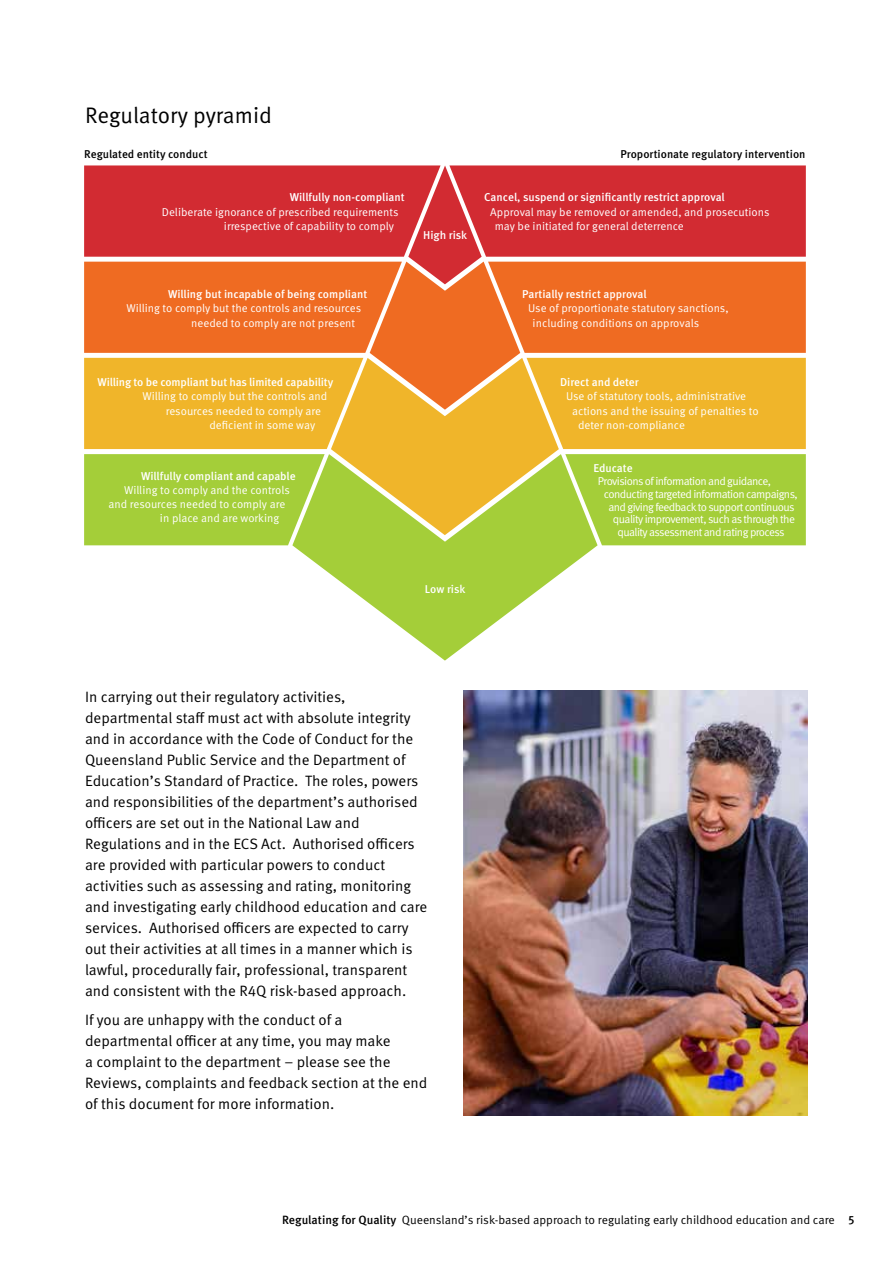
<style>
.page{position:relative;width:893px;height:1263px;background:#fff}
.page>*{position:absolute;margin:0;border:0;box-sizing:border-box;transform-origin:0 0}
.t1{font:22.5px "Meta OT Norm";color:#000}
.t2{font:15px/21px "Meta OT Norm";color:#000}
.t3{font:12px "Meta OT Norm";color:#000}
.t4{font:11.4px/14.2px "Meta OT Norm";letter-spacing:-.005em;color:#fff}
.t5{font:500 11.4px "Meta OT";letter-spacing:-.005em;color:#fff}
.t6{font:11.4px "Meta OT Norm";letter-spacing:-.05em;color:#fff}
.t7{font:500 11.4px "Meta OT";color:#000}
.s1{font-family:"Meta OT";font-weight:500}
</style>
<div class="page">
<svg style="left:292px;top:545px;width:306px;height:116px"></svg>
<svg style="left:84px;top:165px;width:722px;height:380px;background:#da8a38"></svg>
<img style="left:463px;top:690px;width:345px;height:425px">
<h1 class="t1" style="left:85px;top:102px;width:188px">Regulatory pyramid</h1>
<p class="t7" style="left:84px;top:147px;width:125px">Regulated entity conduct</p>
<p class="t7" style="left:620px;top:147px;width:187px">Proportionate regulatory intervention</p>
<p class="t5" style="left:290px;top:190px;width:116px">Willfully non-compliant</p>
<p class="t4" style="left:224px;top:205px;width:176px;text-indent:-62px">Deliberate ignorance of prescribed requirements irrespective of capability to comply</p>
<p class="t5" style="left:168px;top:287px;width:201px">Willing but incapable of being compliant</p>
<p class="t4" style="left:191px;top:301px;width:171px;text-indent:-65px">Willing to comply but the controls and resources needed to comply are not present</p>
<p class="t5" style="left:98px;top:375px;width:237px">Willing to be compliant but has limited capability</p>
<p class="t4" style="left:143px;top:389px;width:186px">Willing to comply but the controls and</p>
<p class="t4" style="left:166px;top:404px;width:157px">resources needed to comply are</p>
<p class="t4" style="left:209px;top:418px;width:107px">deficient in some way</p>
<p class="t5" style="left:141px;top:469px;width:156px">Willfully compliant and capable</p>
<p class="t4" style="left:124px;top:483px;width:167px">Willing to comply and the controls</p>
<p class="t4" style="left:109px;top:497px;width:178px">and resources needed to comply are</p>
<p class="t4" style="left:160px;top:511px;width:121px">in place and are working</p>
<p class="t5" style="left:423px;top:228px;width:46px">High risk</p>
<p class="t5" style="left:484px;top:190px;width:242px">Cancel, suspend or significantly restrict approval</p>
<p class="t4" style="left:495px;top:205px;width:276px;text-indent:-5px">Approval may be removed or amended, and prosecutions may be initiated for general deterrence</p>
<p class="t5" style="left:522px;top:287px;width:126px">Partially restrict approval</p>
<p class="t4" style="left:533px;top:301px;width:198px;text-indent:-5px">Use of proportionate statutory sanctions, including conditions on approvals</p>
<p class="t5" style="left:425px;top:582px;width:42px">Low risk</p>
<p class="t5" style="left:560px;top:375px;width:80px">Direct and deter</p>
<p class="t4" style="left:566px;top:389px;width:182px">Use of statutory tools, administrative</p>
<p class="t4" style="left:572px;top:404px;width:188px">actions and the issuing of penalties to</p>
<p class="t4" style="left:578px;top:418px;width:108px">deter non-compliance</p>
<p class="t5" style="left:593px;top:461px;width:41px">Educate</p>
<p class="t6" style="left:598px;top:474px;width:175px">Provisions of information and guidance,</p>
<p class="t6" style="left:604px;top:487px;width:195px">conducting targeted information campaigns,</p>
<p class="t6" style="left:608px;top:500px;width:188px">and giving feedback to support continuous</p>
<p class="t6" style="left:613px;top:513px;width:184px">quality improvement, such as through the</p>
<p class="t6" style="left:617px;top:525px;width:169px">quality assessment and rating process</p>
<p class="t2" style="left:85px;top:686px;width:344px">In carrying out their regulatory activities, departmental staff must act with absolute integrity and in accordance with the Code of Conduct for the Queensland Public Service and the Department of Education’s Standard of Practice. The roles, powers and responsibilities of the department’s authorised officers are set out in the National Law and Regulations and in the ECS Act. Authorised officers are provided with particular powers to conduct activities such as assessing and rating, monitoring and investigating early childhood education and care services. Authorised officers are expected to carry out their activities at all times in a manner which is lawful, procedurally fair, professional, transparent and consistent with the R4Q risk-based approach.</p>
<p class="t2" style="left:85px;top:1010px;width:344px">If you are unhappy with the conduct of a departmental officer at any time, you may make<br>a complaint to the department – please see the Reviews, complaints and feedback section at the end of this document for more information.</p>
<p class="t3" style="left:282px;top:1212px;width:574px"><span class="s1">Regulating for Quality</span> Queensland’s risk-based approach to regulating early childhood education and care <span class="s1">5</span></p>
</div>
